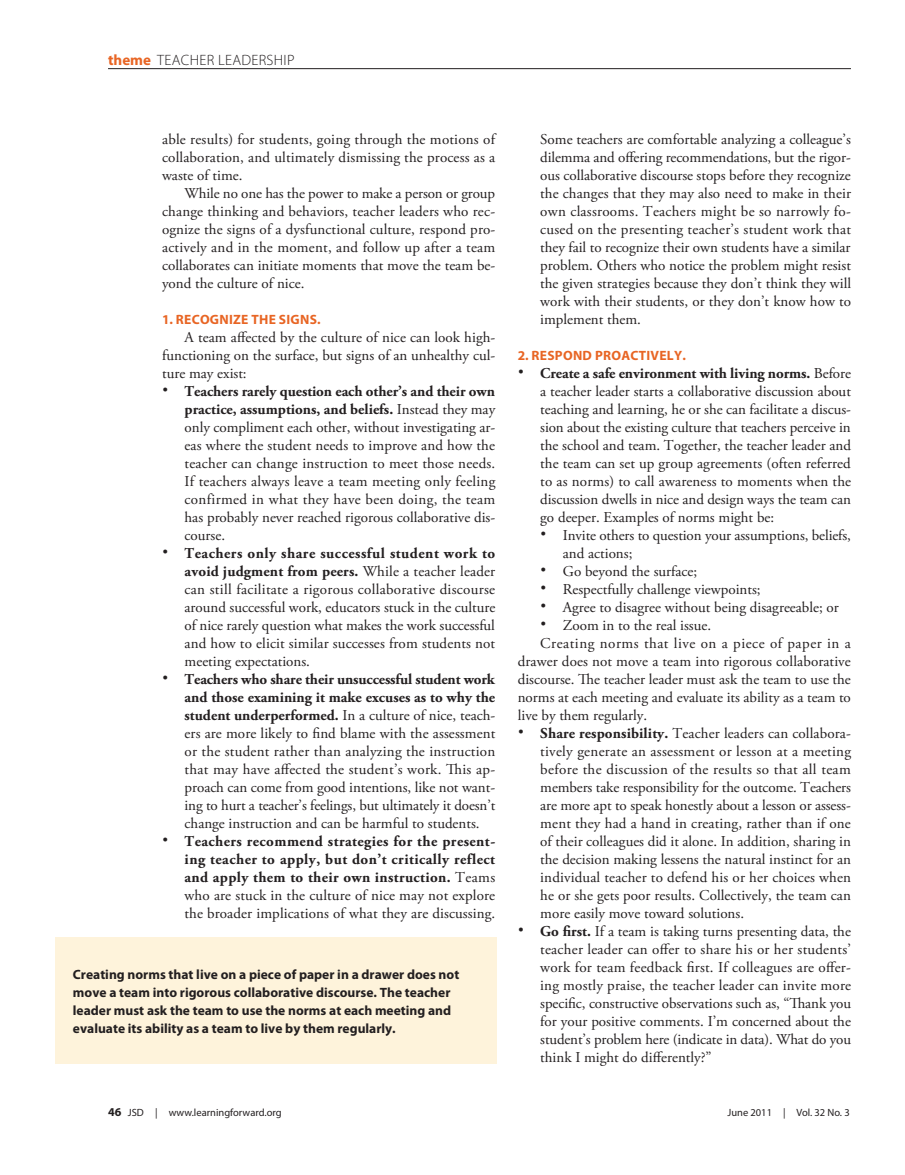
<style>
.page{position:relative;width:905px;height:1175px;background:#fff}
.page>*{position:absolute;margin:0;border:0;box-sizing:border-box;transform-origin:0 0}
.body{font:15px/18px "Adobe Garamond Pro";color:#231f20;text-align:justify}
.body-2{font:700 15px/18px "Adobe Garamond Pro";letter-spacing:.025em;color:#231f20;text-align:justify}
.toppers{font:300 15px "Myriad Pro";letter-spacing:.02em;color:#231f20}
.myriad_box{font:700 13.5px/18px "Myriad Pro";color:#231f20}
.subhead{font:700 13.5px "Myriad Pro";letter-spacing:.02em;color:#e86524}
.t1{font:10.5px "Myriad Pro";color:#231f20}
.s1{font-weight:700;color:#e86524}
.s2{font-family:"Helvetica";font-weight:700;font-size:18px}
.s3{font-weight:700}
.s4{font-family:"Helvetica";font-size:18px}
.s5{font-weight:400}
.s6{font-weight:700;font-size:12px}
</style>
<div class="page">
<hr style="left:108px;top:68px;width:742px;height:1px;background:#231f20">
<div style="left:55px;top:937px;width:441px;height:126px;background:#fef3db"></div>
<p class="toppers" style="left:108px;top:52px;width:188px"><span class="s1">theme</span> TEACHER LEADERSHIP</p>
<p class="body" style="left:162px;top:131px;width:334px">able results) for students, going through the motions of collaboration, and ultimately dismissing the process as a waste of time.</p>
<p class="body" style="left:162px;top:185px;width:335px;text-indent:22px">While no one has the power to make a person or group change thinking and behaviors, teacher leaders who rec&shy;ognize the signs of a dysfunctional culture, respond pro&shy;actively and in the moment, and follow up after a team collaborates can initiate moments that move the team be&shy;yond the culture of nice.</p>
<p class="subhead" style="left:162px;top:312px;width:160px">1. RECOGNIZE THE SIGNS.</p>
<p class="body" style="left:162px;top:329px;width:335px;text-indent:22px">A team affected by the culture of nice can look high&shy;functioning on the surface, but signs of an unhealthy cul&shy;ture may exist:</p>
<p class="body" style="left:184px;top:383px;width:312px;text-indent:-22px"><span class="s2">•</span> <span class="s3">Teachers rarely question each other’s and their own practice, assumptions, and beliefs.</span> Instead they may only compliment each other, without investigating ar&shy;eas where the student needs to improve and how the teacher can change instruction to meet those needs.<br>If teachers always leave a team meeting only feeling confirmed in what they have been doing, the team has probably never reached rigorous collaborative dis&shy;course.</p>
<p class="body" style="left:184px;top:545px;width:312px;text-indent:-22px"><span class="s2">•</span> <span class="s3">Teachers only share successful student work to avoid judgment from peers.</span> While a teacher leader can still facilitate a rigorous collaborative discourse around successful work, educators stuck in the culture of nice rarely question what makes the work successful and how to elicit similar successes from students not meeting expectations.</p>
<p class="body" style="left:184px;top:671px;width:312px;text-indent:-22px"><span class="s2">•</span> <span class="s3">Teachers who share their unsuccessful student work and those examining it make excuses as to why the student underperformed.</span> In a culture of nice, teach&shy;ers are more likely to find blame with the assessment or the student rather than analyzing the instruction that may have affected the student’s work. This ap&shy;proach can come from good intentions, like not want&shy;ing to hurt a teacher’s feelings, but ultimately it doesn’t change instruction and can be harmful to students.</p>
<p class="body-2" style="left:184px;top:833px;width:312px;text-indent:-22px"><span class="s4">•</span> Teachers recommend strategies for the present&shy;ing teacher to apply, but don’t critically reflect and apply them to their own instruction. <span class="s5">Teams who are stuck in the culture of nice may not explore the broader implications of what they are discussing.</span></p>
<p class="myriad_box" style="left:73px;top:965px;width:388px">Creating norms that live on a piece of paper in a drawer does not move a team into rigorous collaborative discourse. The teacher leader must ask the team to use the norms at each meeting and evaluate its ability as a team to live by them regularly.</p>
<p class="body" style="left:540px;top:131px;width:312px">Some teachers are comfortable analyzing a colleague’s dilemma and offering recommendations, but the rigor&shy;ous collaborative discourse stops before they recognize the changes that they may also need to make in their own classrooms. Teachers might be so narrowly fo&shy;cused on the presenting teacher’s student work that they fail to recognize their own students have a similar problem. Others who notice the problem might resist the given strategies because they don’t think they will work with their students, or they don’t know how to implement them.</p>
<p class="subhead" style="left:518px;top:348px;width:170px">2. RESPOND PROACTIVELY.</p>
<p class="body" style="left:540px;top:365px;width:312px;text-indent:-22px"><span class="s2">•</span> <span class="s3">Create a safe environment with living norms.</span> Before a teacher leader starts a collaborative discussion about teaching and learning, he or she can facilitate a discus&shy;sion about the existing culture that teachers perceive in the school and team. Together, the teacher leader and the team can set up group agreements (often referred to as norms) to call awareness to moments when the discussion dwells in nice and design ways the team can go deeper. Examples of norms might be:</p>
<p class="body" style="left:562px;top:527px;width:290px;text-indent:-22px"><span class="s4">•</span> Invite others to question your assumptions, beliefs, and actions;</p>
<p class="body" style="left:540px;top:563px;width:158px"><span class="s4">•</span> Go beyond the surface;</p>
<p class="body" style="left:540px;top:581px;width:222px"><span class="s4">•</span> Respectfully challenge viewpoints;</p>
<p class="body" style="left:540px;top:599px;width:300px"><span class="s4">•</span> Agree to disagree without being disagreeable; or</p>
<p class="body" style="left:540px;top:617px;width:172px"><span class="s4">•</span> Zoom in to the real issue.</p>
<p class="body" style="left:518px;top:635px;width:334px;text-indent:22px">Creating norms that live on a piece of paper in a drawer does not move a team into rigorous collaborative discourse. The teacher leader must ask the team to use the norms at each meeting and evaluate its ability as a team to live by them regularly.</p>
<p class="body" style="left:540px;top:725px;width:312px;text-indent:-23px"><span class="s2">•</span> <span class="s3">Share responsibility.</span> Teacher leaders can collabora&shy;tively generate an assessment or lesson at a meeting before the discussion of the results so that all team members take responsibility for the outcome. Teachers are more apt to speak honestly about a lesson or assess&shy;ment they had a hand in creating, rather than if one of their colleagues did it alone. In addition, sharing in the decision making lessens the natural instinct for an individual teacher to defend his or her choices when he or she gets poor results. Collectively, the team can more easily move toward solutions.</p>
<p class="body" style="left:540px;top:923px;width:312px;text-indent:-22px"><span class="s2">•</span> <span class="s3">Go first.</span> If a team is taking turns presenting data, the teacher leader can offer to share his or her students’ work for team feedback first. If colleagues are offer&shy;ing mostly praise, the teacher leader can invite more specific, constructive observations such as, “Thank you for your positive comments. I’m concerned about the student’s problem here (indicate in data). What do you think I might do differently?”</p>
<p class="t1" style="left:108px;top:1107px;width:175px"><span class="s6">46</span> JSD | www.learningforward.org</p>
<p class="t1" style="left:727px;top:1107px;width:124px">June 2011 | Vol. 32 No. 3</p>
</div>
